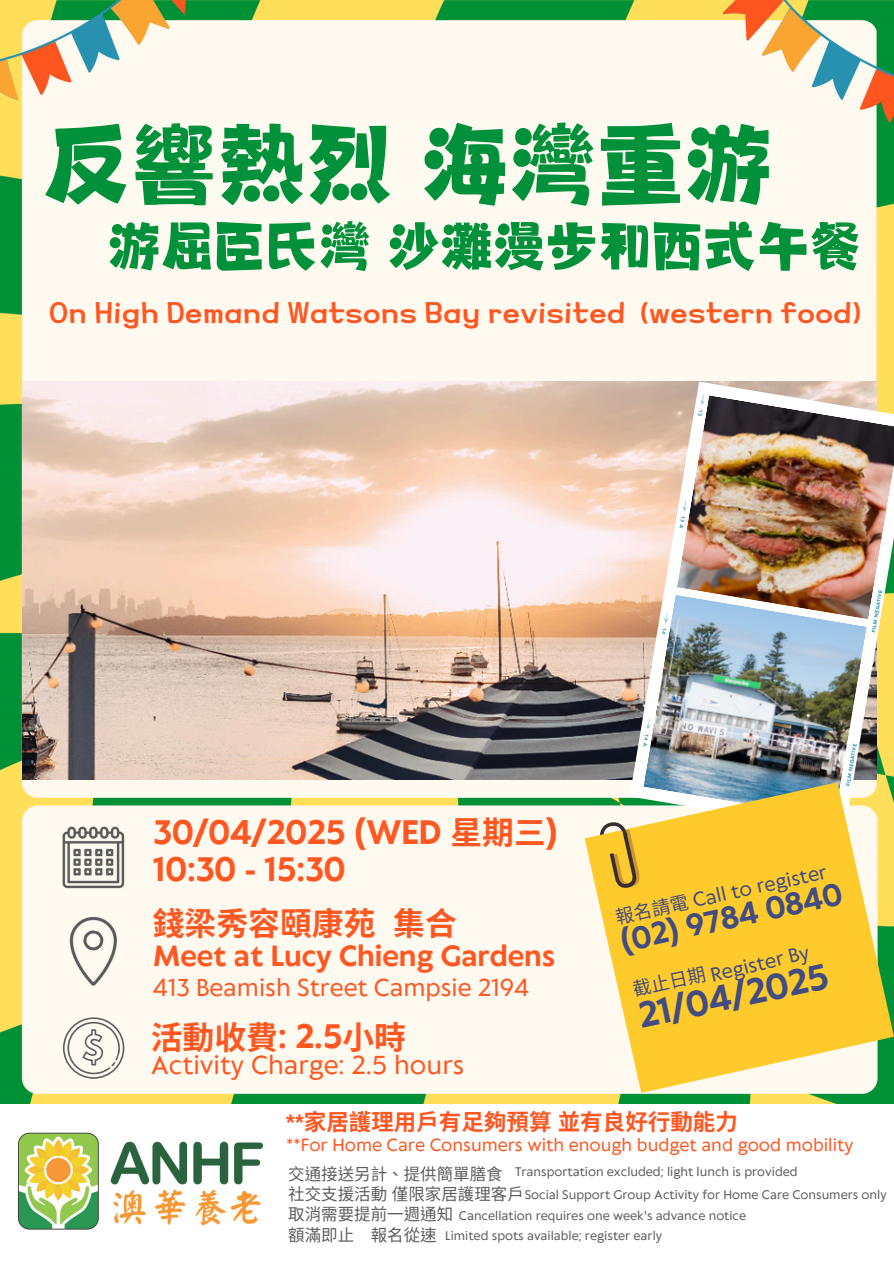
<style>
.page{position:relative;width:894px;height:1264px;background:#fff}
.page>*{position:absolute;margin:0;border:0;box-sizing:border-box;transform-origin:0 0}
.t1{font:97.5px "Canva Joyful TC";color:#00913a}
.t2{font:58.5px "Canva Joyful TC";color:#00913a}
.t3{font:700 33.6px "Klein Text";color:#414c81}
.t4{font:700 31.8px/37.2px "Klein Text";color:#ff5722}
.t5{font:700 31.8px "Noto Sans CJ Ksc";color:#ff5722}
.t6{font:700 29.25px "Klein Text";color:#414c81}
.t7{font:700 27.3px "Klein Text";color:#ff5722}
.t8{font:25.5px "OT Hapchangdan R";color:#ff5722}
.t9{font:24.3px "Klein Text";color:#ff5722}
.t10{font:22.8px "Klein Text";color:#ff5722}
.t11{font:700 22.5px "Noto Sans CJ Ksc";color:#ff5722}
.t12{font:18.45px "Klein Text";color:#414c81}
.t13{font:18.45px "Noto Sans CJ Ksc";color:#414c81}
.t14{font:16.5px "Klein Text";color:#ff5722}
.t15{font:16.5px/20.2px "Noto Sans CJ Ksc";color:#5d5d5d}
.t16{font:11.7px "Klein Text";color:#5d5d5d}
.s1{font-family:"Noto Sans CJ Ksc"}
.s2{font-family:"Klein Text"}
.s3{font-family:"Arimo"}
</style>
<div class="page">
<img style="left:0;top:0;width:893px;height:1104px">
<img style="left:22px;top:381px;width:607px;height:399px">
<svg style="left:629px;top:381px;width:264px;height:401px;background:#d6bfad"></svg>
<svg style="left:63px;top:1017px;width:61px;height:61px"></svg>
<img style="left:643px;top:396px;width:250px;height:386px">
<img style="left:17px;top:1132px;width:246px;height:98px">
<svg style="left:584px;top:782px;width:309px;height:310px;fill:#ffcb2c"></svg>
<svg style="left:636px;top:828px;width:4px;height:59px"></svg>
<svg style="left:599px;top:822px;width:37px;height:65px;background:#d2aa3f"></svg>
<p class="t1" style="left:42px;top:114px;width:731px">反響熱烈海灣重游</p>
<p class="t2" style="left:107px;top:216px;width:755px">游屈臣氏灣沙灘漫步和西式午餐</p>
<p class="t8" style="left:49px;top:300px;width:813px">On High Demand Watsons Bay revisited (western food)</p>
<p class="t4" style="left:153px;top:816px;width:406px">30/04/2025 (WED <span class="s1">星期三</span>)<br>10:30 - 15:30</p>
<h5 class="t5" style="left:153px;top:897px;width:305px">錢梁秀容頤康苑集合</h5>
<p class="t7" style="left:153px;top:942px;width:403px">Meet at Lucy Chieng Gardens</p>
<p class="t10" style="left:153px;top:976px;width:378px">413 Beamish Street Campsie 2194</p>
<p class="t5" style="left:151px;top:1011px;width:253px">活動收費<span class="s2">: 2.5</span>⼩時</p>
<h2 class="t12" style="left:613px;top:907px;width:217px;rotate:-12deg"><span class="s1">報名請電</span> Call to register</h2>
<h3 class="t6" style="left:617px;top:926px;width:227px;rotate:-12deg">(02) 9784 0840</h3>
<h6 class="t3" style="left:635px;top:999px;width:195px;rotate:-12deg">21/04/2025</h6>
<h2 class="t12" style="left:708px;top:965px;width:102px;rotate:-13deg">Register By</h2>
<h1 class="t13" style="left:630px;top:975px;width:75px;rotate:-12deg">截⽌⽇期</h1>
<p class="t9" style="left:151px;top:1052px;width:315px">Activity Charge: 2.5 hours</p>
<p class="t11" style="left:286px;top:1103px;width:453px"><span class="s3">**</span>家居護理用戶有足夠預算並有良好⾏動能⼒</p>
<h2 class="t14" style="left:286px;top:1136px;width:568px">**For Home Care Consumers with enough budget and good mobility</h2>
<p class="t15" style="left:288px;top:1162px;width:237px">交通接送另計、 提供簡單膳⻝<br>社交⽀援活動僅限家居護理客戶取消需要提前⼀週通知<br>額滿即⽌ 報名從速</p>
<h2 class="t16" style="left:515px;top:1166px;width:284px">Transportation excluded; light lunch is provided</h2>
<h2 class="t16" style="left:524px;top:1188px;width:363px">Social Support Group Activity for Home Care Consumers only</h2>
<h6 class="t16" style="left:458px;top:1209px;width:289px">Cancellation requires one week's advance notice</h6>
<p class="t16" style="left:445px;top:1229px;width:218px">Limited spots available; register early</p>
</div>
